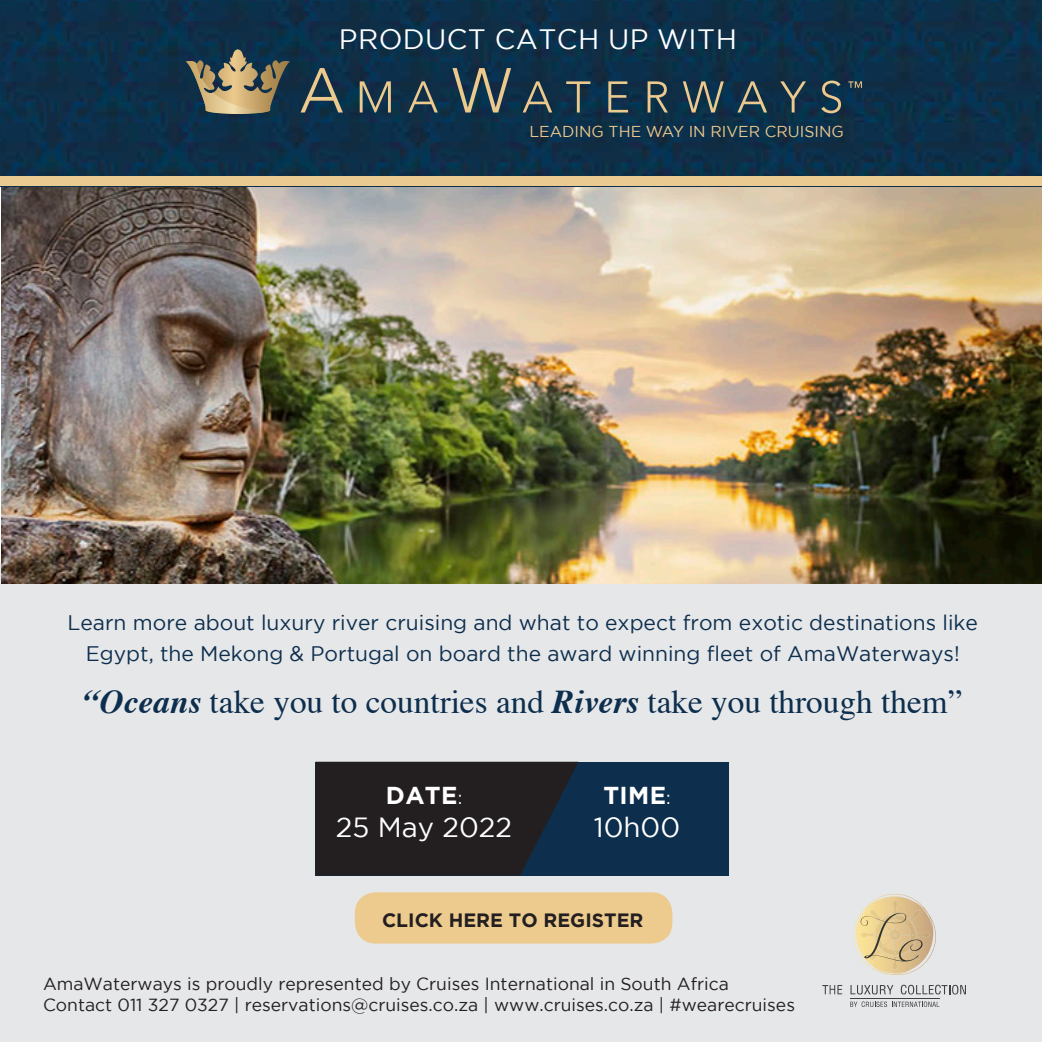
<style>
.page{position:relative;width:1042px;height:1042px;background:#fff}
.page>*{position:absolute;margin:0;border:0;box-sizing:border-box;transform-origin:0 0}
.t1{font:33.25px "Times";color:#0d2e4d}
.t2{font:28px "Gotham";letter-spacing:.015em;color:#fff}
.t3{font:27.65px "Gotham";color:#fff}
.t4{font:700 24.32px "Gotham";letter-spacing:.015em;color:#fff}
.t5{font:21px/30.8px "Gotham";color:#0d2e4d;text-align:center}
.t6{font:700 19.25px "Gotham";color:#231f20}
.t7{font:17.5px "Gotham";color:#231f20}
.t8{font:15.75px "Gotham";color:#ecc98d}
.s1{font-weight:700;font-style:italic}
.s2{font-weight:400;font-size:17.85px}
</style>
<div class="page">
<div style="left:0;top:563px;width:1042px;height:479px;background:#e6e7e9"></div>
<img style="left:2px;top:186px;width:1040px;height:397px">
<img style="left:0;top:0;width:1042px;height:176px">
<svg style="left:300px;top:68px;width:43px;height:44px;background:#415358"></svg>
<svg style="left:360px;top:81px;width:31px;height:31px"></svg>
<svg style="left:408px;top:81px;width:30px;height:31px"></svg>
<svg style="left:452px;top:68px;width:59px;height:44px;background:#47585c"></svg>
<svg style="left:523px;top:81px;width:29px;height:31px"></svg>
<svg style="left:566px;top:81px;width:24px;height:31px"></svg>
<svg style="left:608px;top:81px;width:20px;height:31px"></svg>
<svg style="left:647px;top:81px;width:21px;height:31px"></svg>
<svg style="left:683px;top:81px;width:41px;height:31px"></svg>
<svg style="left:737px;top:81px;width:30px;height:31px"></svg>
<svg style="left:780px;top:81px;width:26px;height:31px"></svg>
<svg style="left:821px;top:81px;width:20px;height:32px"></svg>
<svg style="left:848px;top:81px;width:14px;height:7px"></svg>
<svg style="left:186px;top:49px;width:104px;height:65px;background:#6f6f5f"></svg>
<div style="left:0;top:176px;width:1042px;height:10px;background:#eaca91"></div>
<div style="left:315px;top:762px;width:414px;height:113px;background:#0d2e4d"></div>
<svg style="left:315px;top:762px;width:263px;height:113px;background:#202025"></svg>
<div style="left:355px;top:892px;width:317px;height:51px;background:#edcb8e;border-radius:21px"></div>
<hr style="left:850px;top:998px;width:89px;height:1px;background:#414141">
<svg style="left:850px;top:1001px;width:89px;height:6px"></svg>
<svg style="left:822px;top:985px;width:20px;height:9px"></svg>
<svg style="left:850px;top:985px;width:43px;height:9px"></svg>
<svg style="left:901px;top:984px;width:65px;height:10px"></svg>
<svg style="left:853px;top:894px;width:83px;height:81px"></svg>
<p class="t2" style="left:339px;top:24px;width:399px">PRODUCT CATCH UP WITH</p>
<p class="t8" style="left:529px;top:123px;width:316px">LEADING THE WAY IN RIVER CRUISING</p>
<p class="t5" style="left:68px;top:606px;width:912px">Learn more about luxury river cruising and what to expect from exotic destinations like<br>Egypt, the Mekong &amp; Portugal on board the award winning fleet of AmaWaterways!</p>
<p class="t1" style="left:83px;top:671px;width:881px"><span class="s1">“Oceans</span> take you to countries and <span class="s1">Rivers</span> take you through them”</p>
<p class="t4" style="left:386px;top:781px;width:78px">DATE<span class="s2">:</span></p>
<p class="t3" style="left:336px;top:812px;width:177px">25 May 2022</p>
<p class="t4" style="left:603px;top:781px;width:69px">TIME<span class="s2">:</span></p>
<p class="t3" style="left:594px;top:812px;width:88px">10h00</p>
<p class="t6" style="left:382px;top:908px;width:263px">CLICK HERE TO REGISTER</p>
<p class="t7" style="left:43px;top:974px;width:687px">AmaWaterways is proudly represented by Cruises International in South Africa</p>
<p class="t7" style="left:43px;top:995px;width:753px">Contact 011 327 0327 | reservations@cruises.co.za | www.cruises.co.za | #wearecruises</p>
</div>
